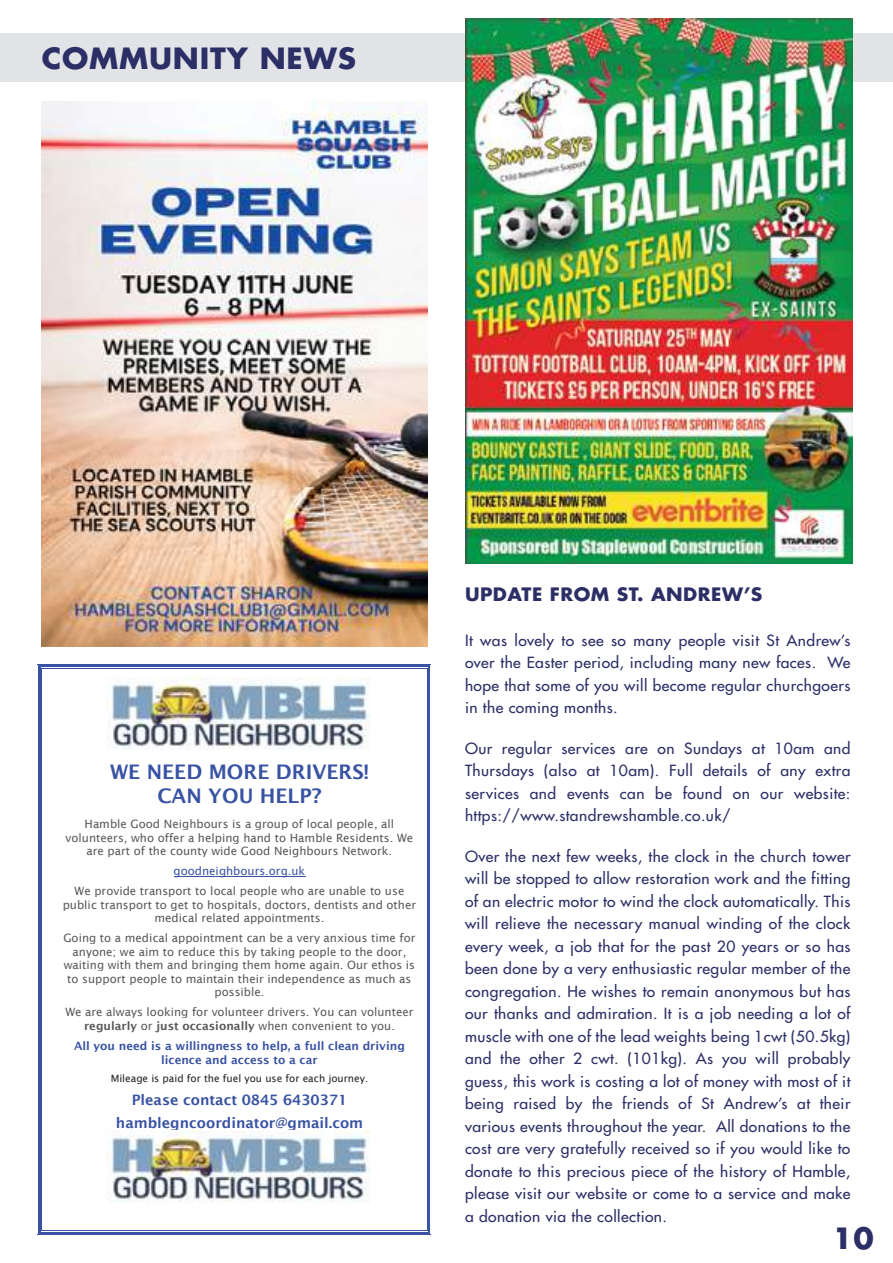
<style>
.page{position:relative;width:893px;height:1263px;background:#fff}
.page>*{position:absolute;margin:0;border:0;box-sizing:border-box;transform-origin:0 0}
.t1{font:700 28.5px "Futura";letter-spacing:.025em;color:#2c2f66;scale:1.04 1}
.t2{font:600 20.1px/23.7px "Lucida Sans";color:#3852a4;text-align:center}
.t3{font:700 18px "Futura";letter-spacing:.025em;color:#2c2f66;scale:1.04 1}
.t4{font:15px/22.5px "Futura";letter-spacing:.025em;color:#2c2f66;text-align:justify;scale:1.04 1}
.t5{font:600 14.4px/23.4px "Lucida Sans";color:#3852a4;text-align:center}
.t6{font:11.4px/13.5px "Lucida Sans";color:#57585a;text-align:center}
.t7{font:600 11.4px/13.5px "Lucida Sans";color:#3852a4;text-align:center}
.t8{font:11.4px "Lucida Sans";color:#3852a4}
.t9{font:10.05px "Lucida Sans";color:#221f1f}
.s1{font-weight:600}
</style>
<div class="page">
<img style="left:42px;top:102px;width:385px;height:545px">
<div style="left:0;top:34px;width:893px;height:48px;background:#e2e3e7"></div>
<img style="left:107px;top:678px;width:263px;height:72px">
<hr style="left:174px;top:876px;width:131px;height:1px;background:#3852a4">
<img style="left:107px;top:1131px;width:263px;height:72px">
<svg style="left:38px;top:664px;width:4px;height:5px"></svg>
<hr style="left:42px;top:664px;width:385px;height:1px;background:#3852a4">
<hr style="left:42px;top:665px;width:385px;height:2px;background:#3852a4">
<hr style="left:42px;top:668px;width:385px;height:1px;background:#3852a4">
<svg style="left:427px;top:664px;width:4px;height:5px"></svg>
<hr style="left:39px;top:669px;width:2px;height:561px;background:#3852a4">
<hr style="left:42px;top:669px;width:1px;height:561px;background:#3852a4">
<hr style="left:428px;top:669px;width:2px;height:561px;background:#3852a4">
<hr style="left:427px;top:669px;width:1px;height:561px;background:#3852a4">
<svg style="left:38px;top:1230px;width:4px;height:5px"></svg>
<hr style="left:42px;top:1234px;width:385px;height:1px;background:#3852a4">
<hr style="left:42px;top:1231px;width:385px;height:2px;background:#3852a4">
<hr style="left:42px;top:1231px;width:385px;height:1px;background:#fff">
<hr style="left:42px;top:1230px;width:385px;height:1px;background:#3852a4">
<svg style="left:427px;top:1230px;width:4px;height:5px"></svg>
<img style="left:465px;top:18px;width:387px;height:546px">
<h1 class="t1" style="left:42px;top:46px;width:304px">COMMUNITY NEWS</h1>
<h2 class="t2" style="left:110px;top:761px;width:260px">WE NEED MORE DRIVERS!<br>CAN YOU HELP?</h2>
<p class="t6" style="left:66px;top:818px;width:349px">Hamble Good Neighbours is a group of local people, all volunteers, who offer a helping hand to Hamble Residents. We are part of the county wide Good Neighbours Network.</p>
<p class="t8" style="left:174px;top:866px;width:133px">goodneighbours.org.uk</p>
<p class="t6" style="left:63px;top:885px;width:355px">We provide transport to local people who are unable to use public transport to get to hospitals, doctors, dentists and other medical related appointments.</p>
<p class="t6" style="left:63px;top:932px;width:354px">Going to a medical appointment can be a very anxious time for anyone; we aim to reduce this by taking people to the door, waiting with them and bringing them home again. Our ethos is to support people to maintain their independence as much as possible.</p>
<p class="t6" style="left:65px;top:1006px;width:350px">We are always looking for volunteer drivers. You can volunteer <span class="s1">regularly</span> or <span class="s1">just occasionally</span> when convenient to you.</p>
<p class="t7" style="left:74px;top:1040px;width:332px">All you need is a willingness to help, a full clean driving licence and access to a car</p>
<p class="t9" style="left:111px;top:1074px;width:259px">Mileage is paid for the fuel you use for each journey.</p>
<p class="t5" style="left:116px;top:1089px;width:249px">Please contact 0845 6430371 hamblegncoordinator@gmail.com</p>
<p class="t3" style="left:465px;top:586px;width:288px">UPDATE FROM ST. ANDREW’S</p>
<p class="t4" style="left:465px;top:630px;width:372px">It was lovely to see so many people visit St Andrew’s over the Easter period, including many new faces. We hope that some of you will become regular churchgoers in the coming months.</p>
<p class="t4" style="left:465px;top:738px;width:372px">Our regular services are on Sundays at 10am and Thursdays (also at 10am). Full details of any extra services and events can be found on our website: https://www.standrewshamble.co.uk/</p>
<p class="t4" style="left:465px;top:846px;width:372px">Over the next few weeks, the clock in the church tower will be stopped to allow restoration work and the fitting of an electric motor to wind the clock automatically. This will relieve the necessary manual winding of the clock every week, a job that for the past 20 years or so has been done by a very enthusiastic regular member of the congregation. He wishes to remain anonymous but has our thanks and admiration. It is a job needing a lot of muscle with one of the lead weights being 1cwt (50.5kg) and the other 2 cwt. (101kg). As you will probably guess, this work is costing a lot of money with most of it being raised by the friends of St Andrew’s at their various events throughout the year. All donations to the cost are very gratefully received so if you would like to donate to this precious piece of the history of Hamble, please visit our website or come to a service and make a donation via the collection.</p>
<h1 class="t1" style="left:832px;top:1225px;width:41px">10</h1>
</div>
